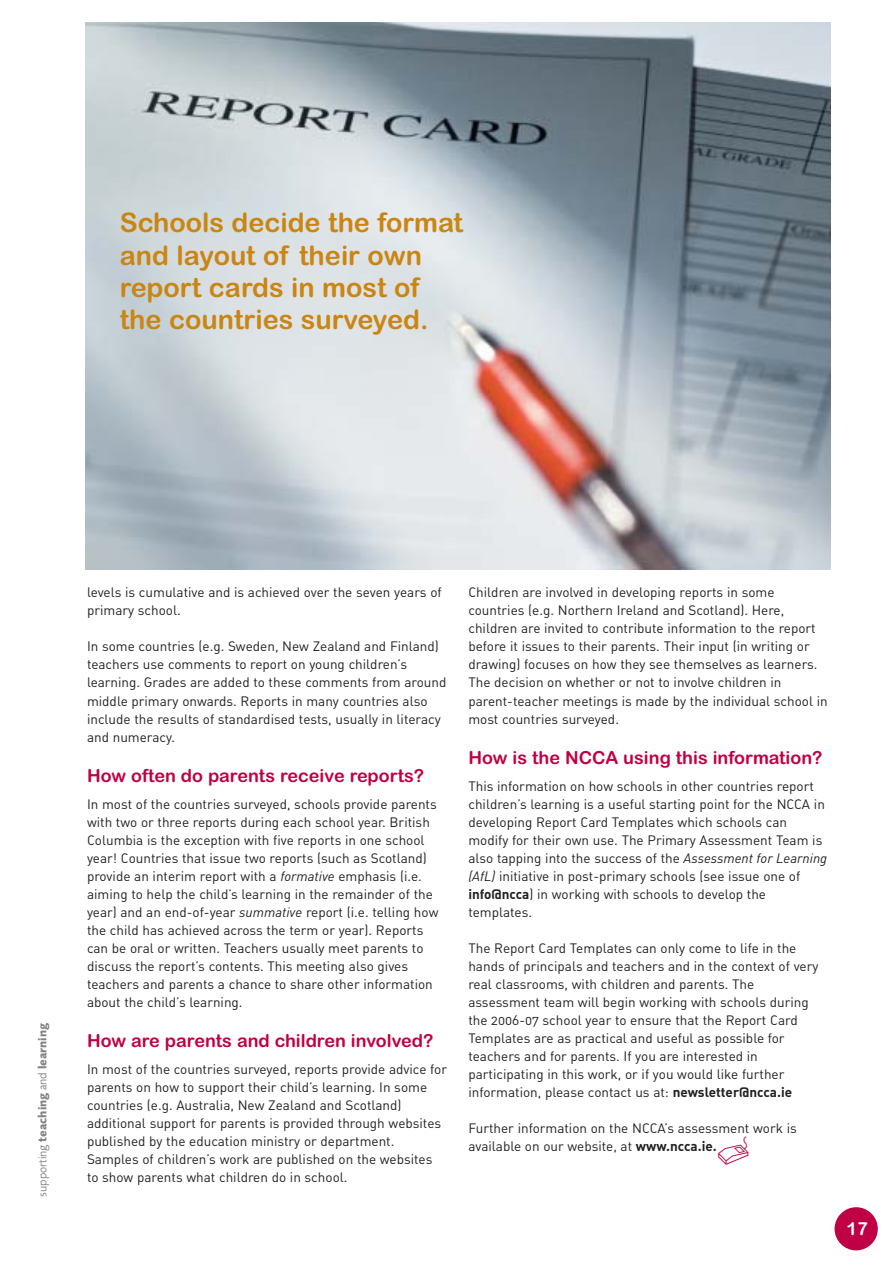
<style>
.page{position:relative;width:893px;height:1262px;background:#fff}
.page>*{position:absolute;margin:0;border:0;box-sizing:border-box;transform-origin:0 0}
.t1{font:36px "FF Dingbests";color:#c00045}
.t2{font:27px/32.4px "Arial Rounded MT Bold";color:#ca8512}
.t3{font:18px "Arial Rounded MT Bold";color:#c00045}
.t4{font:18px "Arial Rounded MT Bold";color:#fff}
.t5{font:13.5px/18px "DIN Regular Alternate";color:#231f1f}
.t6{font:700 12px "Foundry Sans";color:#808284}
.s1{font-weight:400}
.s2{font-family:"DIN";font-style:italic}
.s3{font-family:"DIN Bold Alternate"}
</style>
<div class="page">
<div style="left:834px;top:1207px;width:43px;height:43px;background:#c00045;border-radius:50%"></div>
<img style="left:85px;top:22px;width:745px;height:547px">
<h2 class="t2" style="left:120px;top:209px;width:345px">Schools decide the format and layout of their own report cards in most of the countries surveyed.</h2>
<p class="t6" style="left:38px;top:1196px;width:175px;rotate:-90deg"><span class="s1">supporting</span> teaching <span class="s1">and</span> learning</p>
<p class="t5" style="left:87px;top:585px;width:356px">levels is cumulative and is achieved over the seven years of primary school.</p>
<p class="t5" style="left:87px;top:639px;width:361px">In some countries (e.g. Sweden, New Zealand and Finland) teachers use comments to report on young children’s learning. Grades are added to these comments from around middle primary onwards. Reports in many countries also include the results of standardised tests, usually in literacy and numeracy.</p>
<h3 class="t3" style="left:87px;top:769px;width:339px">How often do parents receive reports?</h3>
<p class="t5" style="left:87px;top:796px;width:353px">In most of the countries surveyed, schools provide parents with two or three reports during each school year. British Columbia is the exception with five reports in one school year! Countries that issue two reports (such as Scotland) provide an interim report with a <span class="s2">formative</span> emphasis (i.e. aiming to help the child’s learning in the remainder of the year) and an end-of-year <span class="s2">summative</span> report (i.e. telling how the child has achieved across the term or year). Reports can be oral or written. Teachers usually meet parents to discuss the report’s contents. This meeting also gives teachers and parents a chance to share other information about the child’s learning.</p>
<h3 class="t3" style="left:87px;top:1034px;width:348px">How are parents and children involved?</h3>
<p class="t5" style="left:87px;top:1061px;width:361px">In most of the countries surveyed, reports provide advice for parents on how to support their child’s learning. In some countries (e.g. Australia, New Zealand and Scotland) additional support for parents is provided through websites published by the education ministry or department.<br>Samples of children’s work are published on the websites to show parents what children do in school.</p>
<p class="t5" style="left:468px;top:585px;width:361px">Children are involved in developing reports in some countries (e.g. Northern Ireland and Scotland). Here, children are invited to contribute information to the report before it issues to their parents. Their input (in writing or drawing) focuses on how they see themselves as learners.<br>The decision on whether or not to involve children in parent-teacher meetings is made by the individual school in most countries surveyed.</p>
<h3 class="t3" style="left:468px;top:751px;width:355px">How is the NCCA using this information?</h3>
<p class="t5" style="left:468px;top:778px;width:360px">This information on how schools in other countries report children’s learning is a useful starting point for the NCCA in developing Report Card Templates which schools can modify for their own use. The Primary Assessment Team is also tapping into the success of the <span class="s2">Assessment for Learning (AfL)</span> initiative in post-primary schools (see issue one of <span class="s3">info@ncca</span>) in working with schools to develop the templates.</p>
<p class="t5" style="left:468px;top:940px;width:351px">The Report Card Templates can only come to life in the hands of principals and teachers and in the context of very real classrooms, with children and parents. The assessment team will begin working with schools during the 2006-07 school year to ensure that the Report Card Templates are as practical and useful as possible for teachers and for parents. If you are interested in participating in this work, or if you would like further information, please contact us at: <span class="s3">newsletter@ncca.ie</span></p>
<p class="t5" style="left:468px;top:1120px;width:330px">Further information on the NCCA’s assessment work is available on our website, at <span class="s3">www.ncca.ie.</span></p>
<h1 class="t1" style="left:715px;top:1129px;width:38px">w</h1>
<h3 class="t4" style="left:846px;top:1221px;width:23px">17</h3>
</div>
